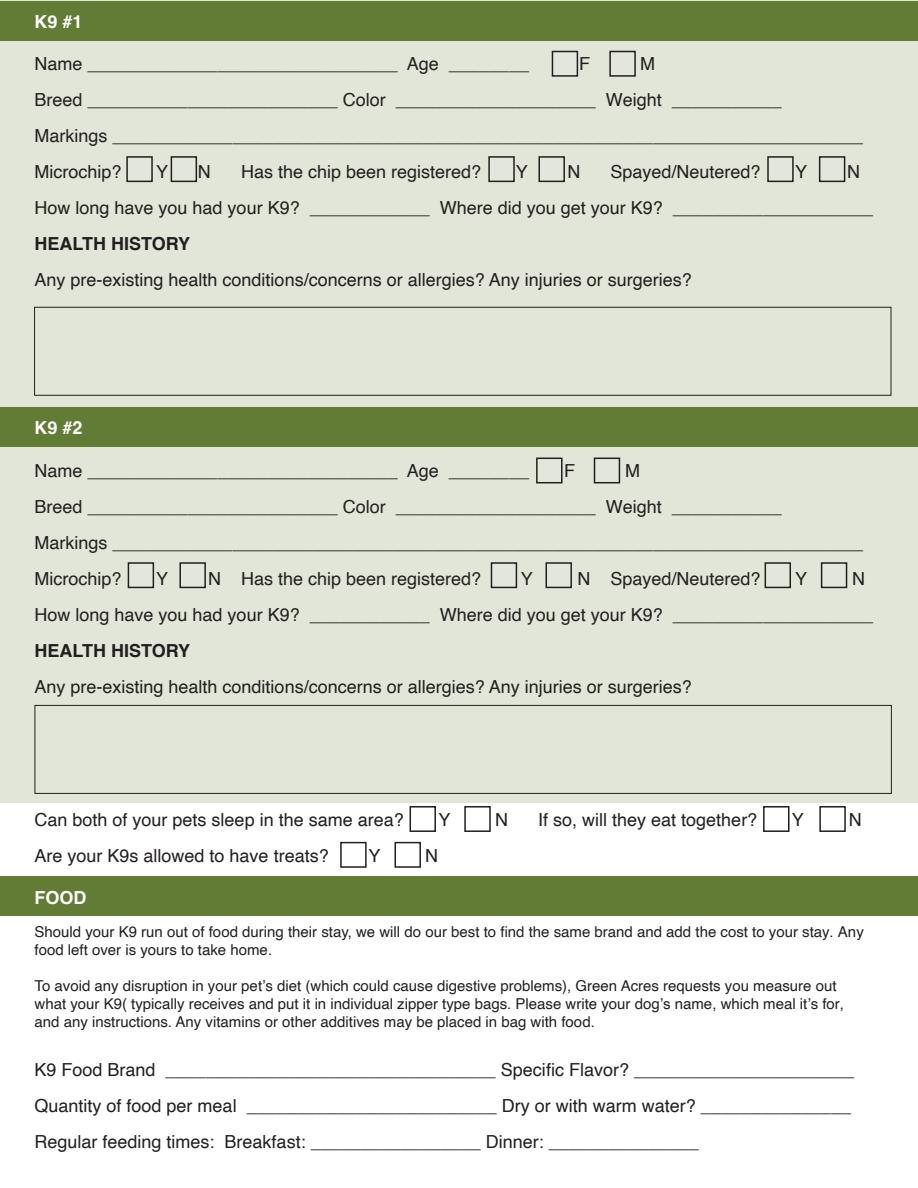
<style>
.page{position:relative;width:918px;height:1188px;background:#fff}
.page>*{position:absolute;margin:0;border:0;box-sizing:border-box;transform-origin:0 0}
.t1{font:18px/36px "Helvetica";color:#231f20}
.t2{font:700 18px "Helvetica";color:#231f20}
.t3{font:700 18px "Helvetica";color:#fff}
.t4{font:15px/18px "Helvetica";color:#231f20}
</style>
<div class="page">
<div style="left:0;top:0;width:918px;height:410px;background:#e1e6d8"></div>
<div style="left:0;top:427px;width:918px;height:376px;background:#e1e6d8"></div>
<div style="left:0;top:1px;width:918px;height:39px;background:#627b35"></div>
<div style="left:0;top:407px;width:918px;height:40px;background:#627b35"></div>
<div style="left:0;top:876px;width:918px;height:40px;background:#627b35"></div>
<div style="left:34px;top:307px;width:857px;height:89px;border:1px solid #231f20"></div>
<div style="left:35px;top:705px;width:857px;height:89px;border:1px solid #231f20"></div>
<div style="left:126px;top:156px;width:27px;height:26px;border:2px solid #231f20"></div>
<div style="left:128px;top:562px;width:26px;height:26px;border:2px solid #231f20"></div>
<div style="left:491px;top:562px;width:26px;height:26px;border:2px solid #231f20"></div>
<div style="left:410px;top:806px;width:26px;height:26px;border:2px solid #231f20"></div>
<div style="left:763px;top:806px;width:27px;height:26px;border:2px solid #231f20"></div>
<div style="left:340px;top:842px;width:27px;height:26px;border:2px solid #231f20"></div>
<div style="left:765px;top:562px;width:26px;height:26px;border:2px solid #231f20"></div>
<div style="left:171px;top:156px;width:26px;height:26px;border:2px solid #231f20"></div>
<div style="left:179px;top:562px;width:27px;height:26px;border:2px solid #231f20"></div>
<div style="left:546px;top:562px;width:26px;height:26px;border:2px solid #231f20"></div>
<div style="left:464px;top:806px;width:27px;height:26px;border:2px solid #231f20"></div>
<div style="left:819px;top:806px;width:27px;height:26px;border:2px solid #231f20"></div>
<div style="left:394px;top:842px;width:27px;height:26px;border:2px solid #231f20"></div>
<div style="left:821px;top:562px;width:26px;height:26px;border:2px solid #231f20"></div>
<div style="left:488px;top:156px;width:27px;height:26px;border:2px solid #231f20"></div>
<div style="left:552px;top:51px;width:26px;height:26px;border:2px solid #231f20"></div>
<div style="left:536px;top:458px;width:27px;height:25px;border:2px solid #231f20"></div>
<div style="left:767px;top:156px;width:27px;height:26px;border:2px solid #231f20"></div>
<div style="left:538px;top:156px;width:27px;height:26px;border:2px solid #231f20"></div>
<div style="left:609px;top:51px;width:27px;height:26px;border:2px solid #231f20"></div>
<div style="left:594px;top:458px;width:26px;height:25px;border:2px solid #231f20"></div>
<div style="left:819px;top:156px;width:26px;height:26px;border:2px solid #231f20"></div>
<p class="t3" style="left:35px;top:11px;width:50px">K9 #1</p>
<p class="t1" style="left:35px;top:47px;width:830px;text-indent:606px">M<br>Breed _________________________ Color ____________________ Weight ___________<br>Markings ___________________________________________________________________________ Microchip?</p>
<p class="t1" style="left:35px;top:47px;width:496px">Name _______________________________ Age ________</p>
<p class="t1" style="left:579px;top:47px;width:12px">F</p>
<p class="t1" style="left:156px;top:155px;width:14px">Y</p>
<p class="t1" style="left:198px;top:155px;width:14px">N</p>
<p class="t1" style="left:241px;top:155px;width:242px">Has the chip been registered?</p>
<p class="t1" style="left:516px;top:155px;width:14px">Y</p>
<p class="t1" style="left:568px;top:155px;width:14px">N</p>
<p class="t1" style="left:611px;top:155px;width:152px">Spayed/Neutered?</p>
<p class="t1" style="left:795px;top:155px;width:14px">Y</p>
<p class="t1" style="left:35px;top:155px;width:840px;text-indent:812px">N<br>How long have you had your K9? ____________ Where did you get your K9? ____________________</p>
<p class="t2" style="left:35px;top:233px;width:157px">HEALTH HISTORY</p>
<p class="t1" style="left:35px;top:263px;width:659px">Any pre-existing health conditions/concerns or allergies? Any injuries or surgeries?</p>
<p class="t3" style="left:35px;top:417px;width:50px">K9 #2</p>
<p class="t1" style="left:35px;top:453px;width:830px;text-indent:591px">M<br>Breed _________________________ Color ____________________ Weight ___________<br>Markings ___________________________________________________________________________ Microchip?</p>
<p class="t1" style="left:35px;top:453px;width:496px">Name _______________________________ Age ________</p>
<p class="t1" style="left:564px;top:453px;width:12px">F</p>
<p class="t1" style="left:156px;top:561px;width:14px">Y</p>
<p class="t1" style="left:208px;top:561px;width:275px">N Has the chip been registered?</p>
<p class="t1" style="left:521px;top:561px;width:14px">Y</p>
<p class="t1" style="left:578px;top:561px;width:185px">N Spayed/Neutered?</p>
<p class="t1" style="left:795px;top:561px;width:14px">Y</p>
<p class="t1" style="left:35px;top:561px;width:840px;text-indent:817px">N<br>How long have you had your K9? ____________ Where did you get your K9? ____________________</p>
<p class="t2" style="left:35px;top:639px;width:157px">HEALTH HISTORY</p>
<p class="t1" style="left:35px;top:669px;width:659px">Any pre-existing health conditions/concerns or allergies? Any injuries or surgeries?</p>
<p class="t1" style="left:35px;top:802px;width:371px">Can both of your pets sleep in the same area?</p>
<p class="t1" style="left:438px;top:802px;width:14px">Y</p>
<p class="t1" style="left:495px;top:802px;width:14px">N</p>
<p class="t1" style="left:538px;top:802px;width:221px">If so, will they eat together?</p>
<p class="t1" style="left:792px;top:802px;width:14px">Y</p>
<p class="t1" style="left:849px;top:802px;width:14px">N</p>
<p class="t1" style="left:35px;top:838px;width:296px">Are your K9s allowed to have treats?</p>
<p class="t1" style="left:368px;top:838px;width:14px">Y</p>
<p class="t1" style="left:425px;top:838px;width:14px">N</p>
<p class="t3" style="left:35px;top:886px;width:54px">FOOD</p>
<p class="t4" style="left:35px;top:923px;width:831px">Should your K9 run out of food during their stay, we will do our best to find the same brand and add the cost to your stay. Any food left over is yours to take home.</p>
<p class="t4" style="left:35px;top:977px;width:811px">To avoid any disruption in your pet’s diet (which could cause digestive problems), Green Acres requests you measure out what your K9( typically receives and put it in individual zipper type bags. Please write your dog’s name, which meal it’s for, and any instructions. Any vitamins or other additives may be placed in bag with food.</p>
<p class="t1" style="left:35px;top:1052px;width:821px">K9 Food Brand _________________________________ Specific Flavor? ______________________<br>Quantity of food per meal _________________________ Dry or with warm water? _______________<br>Regular feeding times: Breakfast: _________________ Dinner: _______________</p>
</div>
